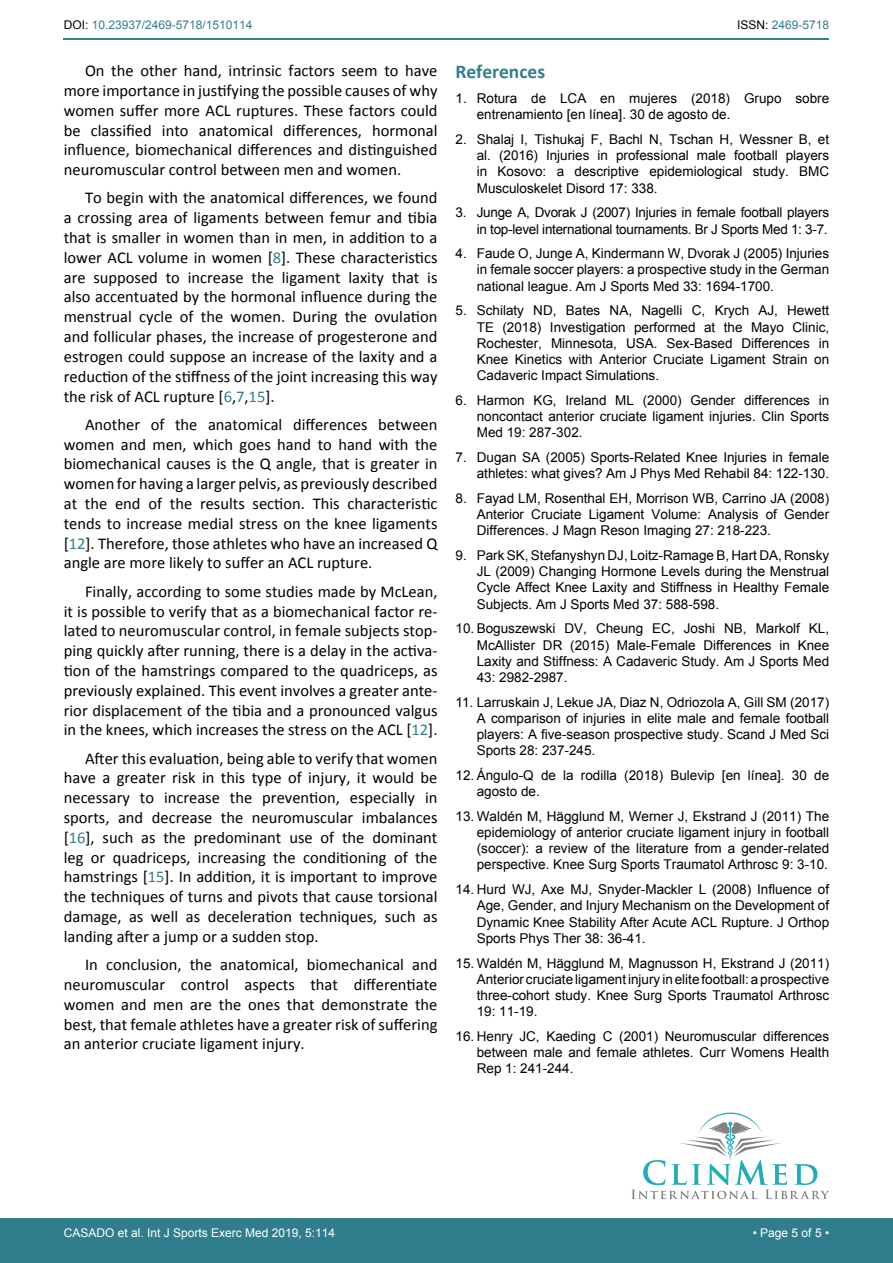
<style>
.page{position:relative;width:893px;height:1263px;background:#fff}
.page>*{position:absolute;margin:0;border:0;box-sizing:border-box;transform-origin:0 0}
.t1{font:700 19.5px "Calibri";color:#30808d}
.t2{font:16.5px/19.8px "Calibri";color:#000;text-align:justify}
.t3{font:13.5px/16.2px "Arial";color:#000;text-align:justify}
.t4{font:13.5px/16.2px "Arial";letter-spacing:-.02em;color:#000;text-align:right}
.t5{font:12px "Arial";color:#fff}
.t6{font:12px "Arial";color:#30808d}
.s1{color:#000}
.s2{color:#30808d}
</style>
<div class="page">
<hr style="left:64px;top:38px;width:765px;height:2px;background:#30808d">
<div style="left:0;top:1218px;width:893px;height:45px;background:#307d8d"></div>
<svg style="left:631px;top:1112px;width:198px;height:87px"></svg>
<p class="t6" style="left:64px;top:17px;width:190px"><span class="s1">DOI:</span> 10.23937/2469-5718/1510114</p>
<p class="t6" style="left:737px;top:17px;width:94px"><span class="s1">ISSN:</span> 2469-5718</p>
<p class="t2" style="left:64px;top:61px;width:375px;text-indent:21px">On the other hand, intrinsic factors seem to have more importance in justifying the possible causes of why women suffer more ACL ruptures. These factors could be classified into anatomical differences, hormonal influence, biomechanical differences and distinguished neuromuscular control between men and women.</p>
<p class="t2" style="left:64px;top:188px;width:375px;text-indent:21px">To begin with the anatomical differences, we found a crossing area of ligaments between femur and tibia that is smaller in women than in men, in addition to a lower ACL volume in women [<span class="s2">8</span>]. These characteristics are supposed to increase the ligament laxity that is also accentuated by the hormonal influence during the menstrual cycle of the women. During the ovulation and follicular phases, the increase of progesterone and estrogen could suppose an increase of the laxity and a reduction of the stiffness of the joint increasing this way the risk of ACL rupture [<span class="s2">6</span>,<span class="s2">7</span>,<span class="s2">15</span>].</p>
<p class="t2" style="left:64px;top:414px;width:375px;text-indent:21px">Another of the anatomical differences between women and men, which goes hand to hand with the biomechanical causes is the Q angle, that is greater in women for having a larger pelvis, as previously described at the end of the results section. This characteristic tends to increase medial stress on the knee ligaments [<span class="s2">12</span>]. Therefore, those athletes who have an increased Q angle are more likely to suffer an ACL rupture.</p>
<p class="t2" style="left:64px;top:581px;width:375px;text-indent:21px">Finally, according to some studies made by McLean, it is possible to verify that as a biomechanical factor re&shy;lated to neuromuscular control, in female subjects stop&shy;ping quickly after running, there is a delay in the activa&shy;tion of the hamstrings compared to the quadriceps, as previously explained. This event involves a greater ante&shy;rior displacement of the tibia and a pronounced valgus in the knees, which increases the stress on the ACL [<span class="s2">12</span>].</p>
<p class="t2" style="left:64px;top:748px;width:375px;text-indent:21px">After this evaluation, being able to verify that women have a greater risk in this type of injury, it would be necessary to increase the prevention, especially in sports, and decrease the neuromuscular imbalances [<span class="s2">16</span>], such as the predominant use of the dominant leg or quadriceps, increasing the conditioning of the hamstrings [<span class="s2">15</span>]. In addition, it is important to improve the techniques of turns and pivots that cause torsional damage, as well as deceleration techniques, such as landing after a jump or a sudden stop.</p>
<p class="t2" style="left:64px;top:955px;width:375px;text-indent:21px">In conclusion, the anatomical, biomechanical and neuromuscular control aspects that differentiate women and men are the ones that demonstrate the best, that female athletes have a greater risk of suffering an anterior cruciate ligament injury.</p>
<h1 class="t1" style="left:455px;top:59px;width:91px">References</h1>
<p class="t3" style="left:477px;top:90px;width:354px;text-indent:-21px">1. Rotura de LCA en mujeres (2018) Grupo sobre entrenamiento [en línea]. 30 de agosto de.</p>
<p class="t3" style="left:477px;top:131px;width:354px;text-indent:-21px">2. Shalaj I, Tishukaj F, Bachl N, Tschan H, Wessner B, et al. (2016) Injuries in professional male football players in Kosovo: a descriptive epidemiological study. BMC Musculoskelet Disord 17: 338.</p>
<p class="t4" style="left:455px;top:205px;width:375px">3. Junge A, Dvorak J (2007) Injuries in female football players in top-level international tournaments. Br J Sports Med 1: 3-7.</p>
<p class="t3" style="left:477px;top:246px;width:354px;text-indent:-21px">4. Faude O, Junge A, Kindermann W, Dvorak J (2005) Injuries in female soccer players: a prospective study in the German national league. Am J Sports Med 33: 1694-1700.</p>
<p class="t3" style="left:477px;top:303px;width:354px;text-indent:-21px">5. Schilaty ND, Bates NA, Nagelli C, Krych AJ, Hewett TE (2018) Investigation performed at the Mayo Clinic, Rochester, Minnesota, USA. Sex-Based Differences in Knee Kinetics with Anterior Cruciate Ligament Strain on Cadaveric Impact Simulations.</p>
<p class="t3" style="left:477px;top:392px;width:354px;text-indent:-21px">6. Harmon KG, Ireland ML (2000) Gender differences in noncontact anterior cruciate ligament injuries. Clin Sports Med 19: 287-302.</p>
<p class="t3" style="left:455px;top:449px;width:375px;text-align:right">7. Dugan SA (2005) Sports-Related Knee Injuries in female athletes: what gives? Am J Phys Med Rehabil 84: 122-130.</p>
<p class="t3" style="left:477px;top:490px;width:354px;text-indent:-21px">8. Fayad LM, Rosenthal EH, Morrison WB, Carrino JA (2008)<br>Anterior Cruciate Ligament Volume: Analysis of Gender Differences. J Magn Reson Imaging 27: 218-223.</p>
<p class="t3" style="left:477px;top:547px;width:354px;text-indent:-21px">9. Park SK, Stefanyshyn DJ, Loitz-Ramage B, Hart DA, Ronsky JL (2009) Changing Hormone Levels during the Menstrual Cycle Affect Knee Laxity and Stiffness in Healthy Female Subjects. Am J Sports Med 37: 588-598.</p>
<p class="t3" style="left:477px;top:621px;width:354px;text-indent:-21px">10. Boguszewski DV, Cheung EC, Joshi NB, Markolf KL, McAllister DR (2015) Male-Female Differences in Knee Laxity and Stiffness: A Cadaveric Study. Am J Sports Med 43: 2982-2987.</p>
<p class="t3" style="left:477px;top:694px;width:354px;text-indent:-21px">11. Larruskain J, Lekue JA, Diaz N, Odriozola A, Gill SM (2017)<br>A comparison of injuries in elite male and female football players: A five-season prospective study. Scand J Med Sci Sports 28: 237-245.</p>
<p class="t3" style="left:477px;top:767px;width:354px;text-indent:-21px">12. Ángulo-Q de la rodilla (2018) Bulevip [en línea]. 30 de agosto de.</p>
<p class="t3" style="left:477px;top:808px;width:354px;text-indent:-21px">13. Waldén M, Hägglund M, Werner J, Ekstrand J (2011) The epidemiology of anterior cruciate ligament injury in football (soccer): a review of the literature from a gender-related perspective. Knee Surg Sports Traumatol Arthrosc 9: 3-10.</p>
<p class="t3" style="left:477px;top:881px;width:354px;text-indent:-21px">14. Hurd WJ, Axe MJ, Snyder-Mackler L (2008) Influence of Age, Gender, and Injury Mechanism on the Development of Dynamic Knee Stability After Acute ACL Rupture. J Orthop Sports Phys Ther 38: 36-41.</p>
<p class="t3" style="left:477px;top:955px;width:354px;text-indent:-21px">15. Waldén M, Hägglund M, Magnusson H, Ekstrand J (2011)<br>Anterior cruciate ligament injury in elite football: a prospective three-cohort study. Knee Surg Sports Traumatol Arthrosc 19: 11-19.</p>
<p class="t3" style="left:477px;top:1028px;width:354px;text-indent:-21px">16. Henry JC, Kaeding C (2001) Neuromuscular differences between male and female athletes. Curr Womens Health Rep 1: 241-244.</p>
<p class="t5" style="left:64px;top:1225px;width:273px">CASADO et al. Int J Sports Exerc Med 2019, 5:114</p>
<p class="t5" style="left:753px;top:1225px;width:78px">• Page 5 of 5 •</p>
</div>
